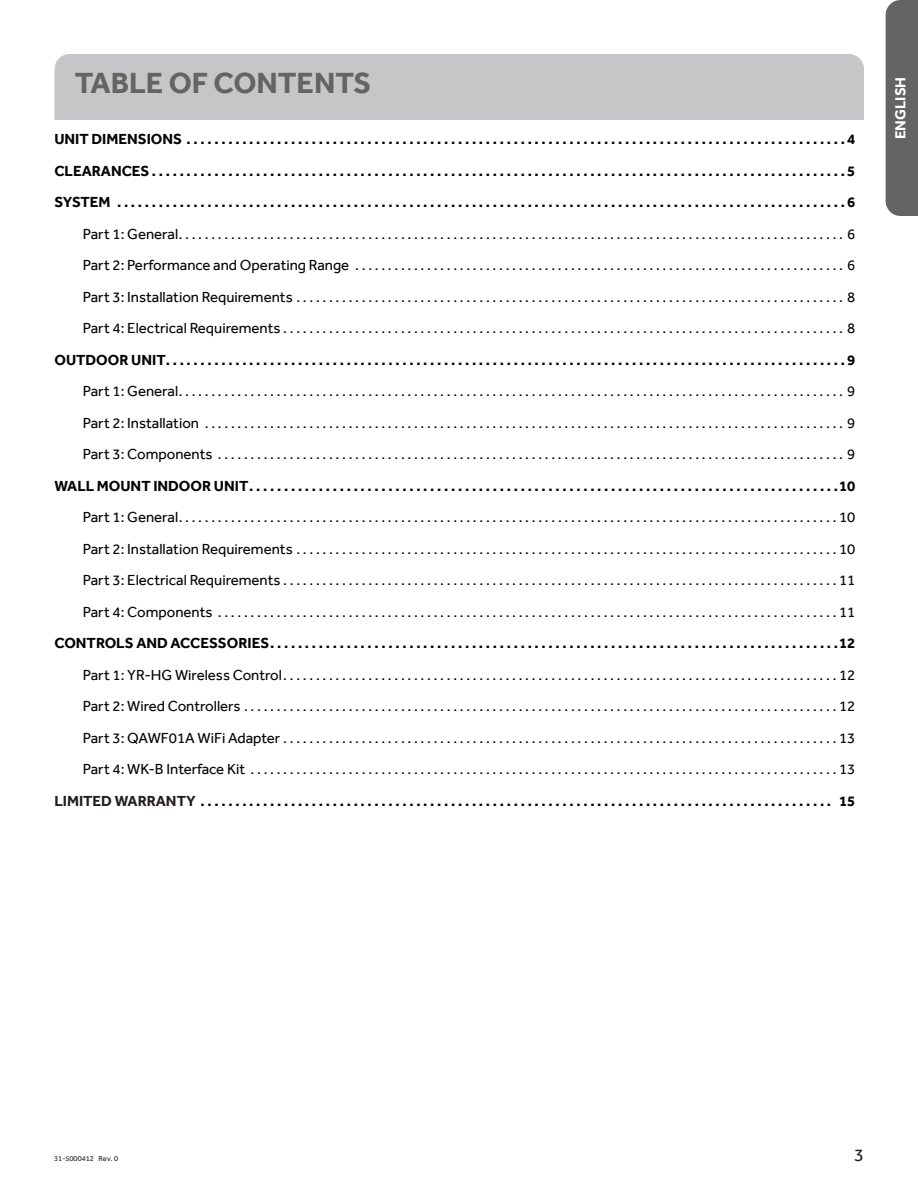
<style>
.page{position:relative;width:918px;height:1188px;background:#fff}
.page>*{position:absolute;margin:0;border:0;box-sizing:border-box;transform-origin:0 0}
.t1{font:700 30px "Effra";color:#646464}
.t2{font:18px "Effra";color:#231f20}
.t3{font:15px/31.5px "Effra";color:#040503;text-align:justify}
.t4{font:700 15px/31.5px "Effra";color:#040503}
.t5{font:700 15px "Effra";color:#fff}
.t6{font:7.5px "Effra";color:#231f20}
.s1{font-weight:700;color:#231f20}
.s2{font-weight:700}
</style>
<div class="page">
<div style="left:886px;top:0;width:32px;height:216px;background:#646464"></div>
<div style="left:55px;top:54px;width:809px;height:66px;background:#c6c6c8"></div>
<h1 class="t1" style="left:75px;top:65px;width:298px">TABLE OF CONTENTS</h1>
<p class="t4" style="left:54px;top:123px;width:803px">UNIT DIMENSIONS ...............................................................................................4</p>
<p class="t4" style="left:54px;top:155px;width:803px">CLEARANCES ....................................................................................................5<br>SYSTEM .........................................................................................................6</p>
<p class="t3" style="left:83px;top:218px;width:774px">Part 1: General ......................................................................................................6<br>Part 2: Performance and Operating Range ...........................................................................6<br>Part 3: Installation Requirements ....................................................................................8<br>Part 4: Electrical Requirements ......................................................................................8</p>
<p class="t4" style="left:54px;top:344px;width:803px">OUTDOOR UNIT ..................................................................................................9</p>
<p class="t3" style="left:83px;top:375px;width:774px">Part 1: General ......................................................................................................9<br>Part 2: Installation ..................................................................................................9<br>Part 3: Components ................................................................................................9</p>
<p class="t4" style="left:54px;top:470px;width:803px">WALL MOUNT INDOOR UNIT .....................................................................................10</p>
<p class="t3" style="left:83px;top:501px;width:774px">Part 1: General .....................................................................................................10<br>Part 2: Installation Requirements ...................................................................................10<br>Part 3: Electrical Requirements .....................................................................................11<br>Part 4: Components ...............................................................................................11</p>
<p class="t4" style="left:54px;top:627px;width:803px">CONTROLS AND ACCESSORIES ..................................................................................12</p>
<p class="t3" style="left:54px;top:659px;width:802px;text-align:right">Part 1: YR-HG Wireless Control .....................................................................................12<br>Part 2: Wired Controllers ...........................................................................................12<br>Part 3: QAWF01A WiFi Adapter .....................................................................................13<br>Part 4: WK-B Interface Kit ..........................................................................................13<br><span class="s1">LIMITED WARRANTY</span> <span class="s2">........................................................................................... 15</span></p>
<p class="t5" style="left:891px;top:139px;width:64px;rotate:-90deg">ENGLISH</p>
<p class="t6" style="left:54px;top:1154px;width:66px">31-5000412 Rev. 0</p>
<p class="t2" style="left:854px;top:1144px;width:11px">3</p>
</div>
